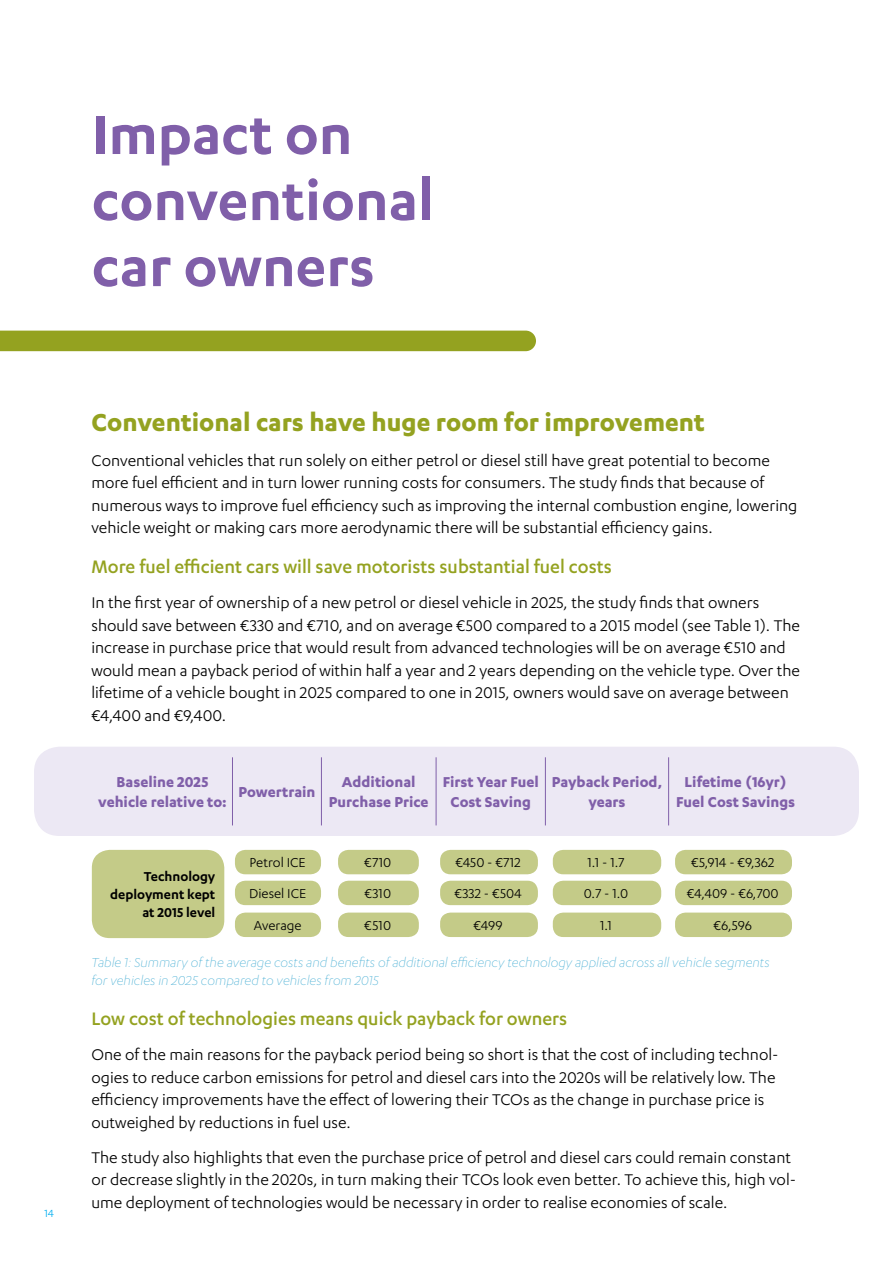
<style>
.page{position:relative;width:893px;height:1263px;background:#fff}
.page>*{position:absolute;margin:0;border:0;box-sizing:border-box;transform-origin:0 0}
.t1{font:600 63.9px/66px "Karbon";color:#805fa9}
.t2{font:700 28.5px "Karbon";color:#94a220}
.t3{font:500 21px "Karbon";color:#94a220}
.t4{font:18px/22.5px "Karbon";color:#000}
.t5{font:700 16.65px/20px "Karbon";color:#805fa9;text-align:center}
.t6{font:italic 300 15px/18px "Karbon";color:#50b2d6}
.t7{font:15px "Karbon";color:#000}
.t8{font:600 15px/18px "Karbon";color:#000;text-align:right}
.t9{font:12px "Karbon";color:#00aeef}
</style>
<div class="page">
<div style="left:34px;top:747px;width:825px;height:89px;background:#ece8f4;border-radius:26px"></div>
<div style="left:235px;top:850px;width:86px;height:24px;background:#c4cb88;border-radius:10px"></div>
<div style="left:338px;top:850px;width:81px;height:24px;background:#c4cb88;border-radius:10px"></div>
<div style="left:440px;top:850px;width:98px;height:24px;background:#c4cb88;border-radius:10px"></div>
<div style="left:553px;top:850px;width:108px;height:24px;background:#c4cb88;border-radius:10px"></div>
<div style="left:675px;top:850px;width:117px;height:24px;background:#c4cb88;border-radius:11px"></div>
<div style="left:235px;top:881px;width:86px;height:24px;background:#c4cb88;border-radius:10px"></div>
<div style="left:92px;top:850px;width:132px;height:88px;background:#c4cb88;border-radius:18px"></div>
<div style="left:338px;top:881px;width:81px;height:24px;background:#c4cb88;border-radius:10px"></div>
<div style="left:440px;top:881px;width:98px;height:24px;background:#c4cb88;border-radius:10px"></div>
<div style="left:553px;top:881px;width:108px;height:24px;background:#c4cb88;border-radius:10px"></div>
<div style="left:675px;top:881px;width:117px;height:24px;background:#c4cb88;border-radius:11px"></div>
<div style="left:235px;top:912px;width:86px;height:25px;background:#c4cb88;border-radius:10px"></div>
<div style="left:338px;top:912px;width:81px;height:25px;background:#c4cb88;border-radius:10px"></div>
<div style="left:440px;top:912px;width:98px;height:25px;background:#c4cb88;border-radius:10px"></div>
<div style="left:553px;top:912px;width:108px;height:25px;background:#c4cb88;border-radius:10px"></div>
<div style="left:675px;top:912px;width:117px;height:25px;background:#c4cb88;border-radius:11px"></div>
<hr style="left:232px;top:757px;width:1px;height:68px;background:#805fa9">
<hr style="left:321px;top:757px;width:1px;height:68px;background:#805fa9">
<hr style="left:436px;top:757px;width:1px;height:68px;background:#805fa9">
<hr style="left:545px;top:757px;width:1px;height:68px;background:#805fa9">
<hr style="left:668px;top:757px;width:1px;height:68px;background:#805fa9">
<div style="left:0;top:331px;width:536px;height:20px;background:#94a220"></div>
<h1 class="t1" style="left:92px;top:99px;width:344px">Impact on conventional car owners</h1>
<p class="t9" style="left:44px;top:1207px;width:11px">14</p>
<h2 class="t2" style="left:91px;top:406px;width:615px">Conventional cars have huge room for improvement</h2>
<p class="t4" style="left:91px;top:449px;width:707px">Conventional vehicles that run solely on either petrol or diesel still have great potential to become more fuel efficient and in turn lower running costs for consumers. The study finds that because of numerous ways to improve fuel efficiency such as improving the internal combustion engine, lowering vehicle weight or making cars more aerodynamic there will be substantial efficiency gains.</p>
<p class="t3" style="left:91px;top:555px;width:522px">More fuel efficient cars will save motorists substantial fuel costs</p>
<p class="t4" style="left:91px;top:591px;width:710px">In the first year of ownership of a new petrol or diesel vehicle in 2025, the study finds that owners should save between €330 and €710, and on average €500 compared to a 2015 model (see Table 1). The increase in purchase price that would result from advanced technologies will be on average €510 and would mean a payback period of within half a year and 2 years depending on the vehicle type. Over the lifetime of a vehicle bought in 2025 compared to one in 2015, owners would save on average between €4,400 and €9,400.</p>
<p class="t5" style="left:98px;top:771px;width:130px">Baseline 2025 vehicle relative to:</p>
<p class="t5" style="left:238px;top:781px;width:79px">Powertrain</p>
<p class="t5" style="left:329px;top:771px;width:101px">Additional<br>Purchase Price</p>
<p class="t5" style="left:443px;top:771px;width:98px">First Year Fuel<br>Cost Saving</p>
<p class="t5" style="left:552px;top:771px;width:112px">Payback Period, years</p>
<p class="t5" style="left:676px;top:771px;width:121px">Lifetime (16yr)<br>Fuel Cost Savings</p>
<p class="t8" style="left:110px;top:867px;width:107px">Technology deployment kept at 2015 level</p>
<p class="t7" style="left:250px;top:854px;width:58px">Petrol ICE</p>
<p class="t7" style="left:364px;top:854px;width:29px">€710</p>
<p class="t7" style="left:455px;top:854px;width:64px">€450 - €712</p>
<p class="t7" style="left:587px;top:854px;width:39px">1.1 - 1.7</p>
<p class="t7" style="left:691px;top:854px;width:82px">€5,914 - €9,362</p>
<p class="t7" style="left:249px;top:885px;width:59px">Diesel ICE</p>
<p class="t7" style="left:364px;top:885px;width:28px">€310</p>
<p class="t7" style="left:454px;top:885px;width:69px">€332 - €504</p>
<p class="t7" style="left:584px;top:885px;width:46px">0.7 - 1.0</p>
<p class="t7" style="left:687px;top:885px;width:93px">€4,409 - €6,700</p>
<p class="t7" style="left:254px;top:917px;width:49px">Average</p>
<p class="t7" style="left:364px;top:917px;width:29px">€510</p>
<p class="t7" style="left:474px;top:917px;width:31px">€499</p>
<p class="t7" style="left:600px;top:917px;width:13px">1.1</p>
<p class="t7" style="left:714px;top:917px;width:40px">€6,596</p>
<p class="t6" style="left:91px;top:953px;width:680px">Table 1: Summary of the average costs and benefits of additional efficiency technology applied across all vehicle segments for vehicles in 2025 compared to vehicles from 2015</p>
<p class="t3" style="left:91px;top:1007px;width:477px">Low cost of technologies means quick payback for owners</p>
<p class="t4" style="left:91px;top:1043px;width:689px">One of the main reasons for the payback period being so short is that the cost of including technol&shy;ogies to reduce carbon emissions for petrol and diesel cars into the 2020s will be relatively low. The efficiency improvements have the effect of lowering their TCOs as the change in purchase price is outweighed by reductions in fuel use.</p>
<p class="t4" style="left:91px;top:1146px;width:706px">The study also highlights that even the purchase price of petrol and diesel cars could remain constant or decrease slightly in the 2020s, in turn making their TCOs look even better. To achieve this, high vol&shy;ume deployment of technologies would be necessary in order to realise economies of scale.</p>
</div>
